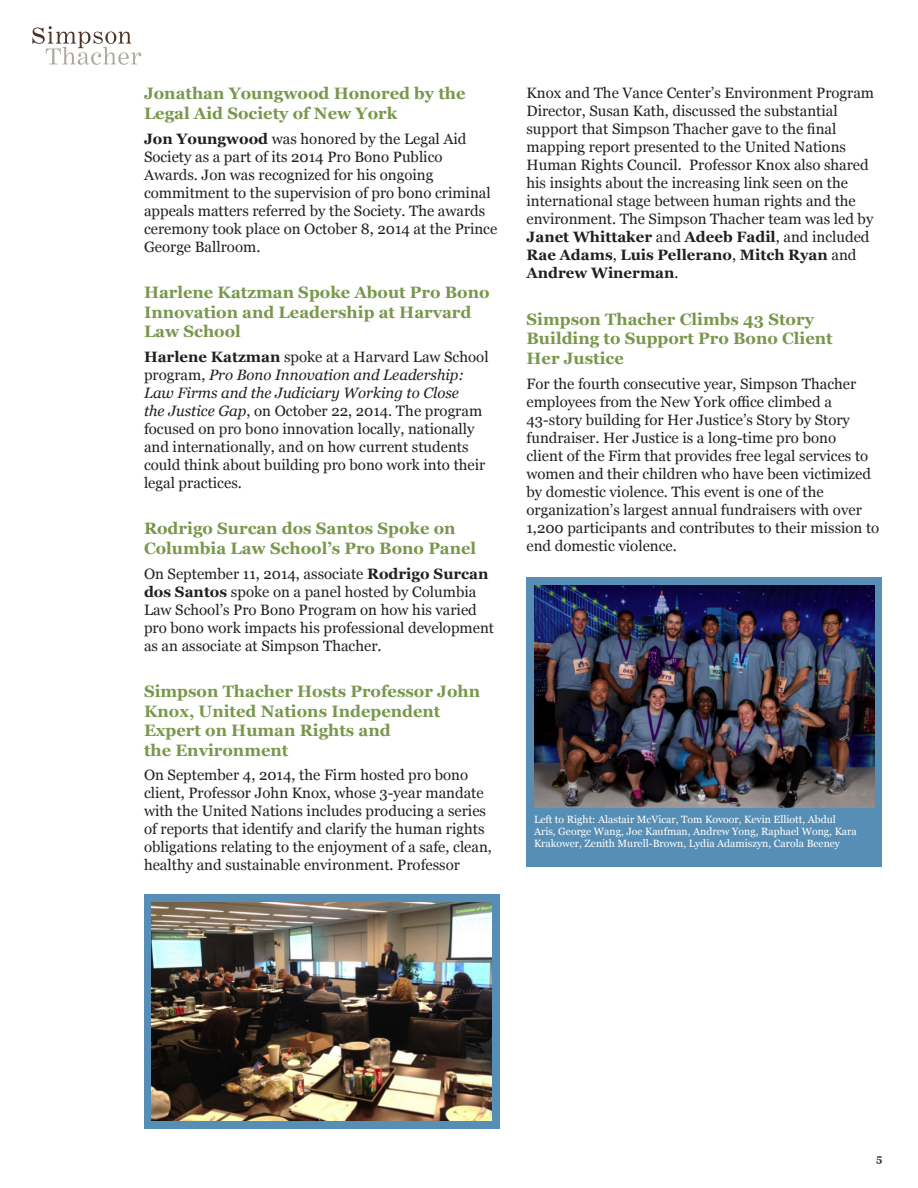
<style>
.page{position:relative;width:918px;height:1188px;background:#fff}
.page>*{position:absolute;margin:0;border:0;box-sizing:border-box;transform-origin:0 0}
.Subhead7533{font:700 16.5px/19.5px "Georgia";color:#79974c}
.Standard_Text{font:15px/18px "Georgia";color:#231f20}
.t1{font:10.5px/12px "Georgia";color:#fff}
.t2{font:700 10.5px "Georgia";color:#493728}
.s1{font-weight:700}
.s2{font-style:italic}
</style>
<div class="page">
<svg style="left:32px;top:26px;width:109px;height:39px"></svg>
<div style="left:144px;top:894px;width:356px;height:235px;background:#568eb5"></div>
<img style="left:152px;top:902px;width:339px;height:219px">
<div style="left:526px;top:578px;width:356px;height:289px;background:#568eb5"></div>
<img style="left:534px;top:585px;width:341px;height:223px">
<p class="Subhead7533" style="left:144px;top:83px;width:323px">Jonathan Youngwood Honored by the<br>Legal Aid Society of New York</p>
<p class="Standard_Text" style="left:144px;top:129px;width:355px"><span class="s1">Jon Youngwood</span> was honored by the Legal Aid Society as a part of its 2014 Pro Bono Publico Awards. Jon was recognized for his ongoing commitment to the supervision of pro bono criminal appeals matters referred by the Society. The awards ceremony took place on October 8, 2014 at the Prince George Ballroom.</p>
<p class="Subhead7533" style="left:144px;top:282px;width:347px">Harlene Katzman Spoke About Pro Bono<br>Innovation and Leadership at Harvard<br>Law School</p>
<p class="Standard_Text" style="left:144px;top:347px;width:346px"><span class="s1">Harlene Katzman</span> spoke at a Harvard Law School program, <span class="s2">Pro Bono Innovation and Leadership:<br>Law Firms and the Judiciary Working to Close<br>the Justice Gap</span>, on October 22, 2014. The program focused on pro bono innovation locally, nationally and internationally, and on how current students could think about building pro bono work into their legal practices.</p>
<p class="Subhead7533" style="left:144px;top:518px;width:334px">Rodrigo Surcan dos Santos Spoke on<br>Columbia Law School’s Pro Bono Panel</p>
<p class="Standard_Text" style="left:144px;top:564px;width:352px">On September 11, 2014, associate <span class="s1">Rodrigo Surcan dos Santos</span> spoke on a panel hosted by Columbia Law School’s Pro Bono Program on how his varied pro bono work impacts his professional development as an associate at Simpson Thacher.</p>
<p class="Subhead7533" style="left:144px;top:681px;width:338px">Simpson Thacher Hosts Professor John<br>Knox, United Nations Independent<br>Expert on Human Rights and<br>the Environment</p>
<p class="Standard_Text" style="left:144px;top:766px;width:350px">On September 4, 2014, the Firm hosted pro bono client, Professor John Knox, whose 3-year mandate with the United Nations includes producing a series of reports that identify and clarify the human rights obligations relating to the enjoyment of a safe, clean, healthy and sustainable environment. Professor</p>
<p class="Standard_Text" style="left:526px;top:84px;width:349px">Knox and The Vance Center’s Environment Program Director, Susan Kath, discussed the substantial support that Simpson Thacher gave to the final mapping report presented to the United Nations Human Rights Council. Professor Knox also shared his insights about the increasing link seen on the international stage between human rights and the environment. The Simpson Thacher team was led by <span class="s1">Janet Whittaker</span> and <span class="s1">Adeeb Fadil</span>, and included <span class="s1">Rae Adams</span>, <span class="s1">Luis Pellerano</span>, <span class="s1">Mitch Ryan</span> and <span class="s1">Andrew Winerman</span>.</p>
<p class="Subhead7533" style="left:526px;top:309px;width:308px">Simpson Thacher Climbs 43 Story<br>Building to Support Pro Bono Client<br>Her Justice</p>
<p class="Standard_Text" style="left:526px;top:374px;width:354px">For the fourth consecutive year, Simpson Thacher employees from the New York office climbed a 43-story building for Her Justice’s Story by Story fundraiser. Her Justice is a long-time pro bono<br>client of the Firm that provides free legal services to women and their children who have been victimized by domestic violence. This event is one of the organization’s largest annual fundraisers with over 1,200 participants and contributes to their mission to end domestic violence.</p>
<p class="t1" style="left:534px;top:813px;width:324px">Left to Right: Alastair McVicar, Tom Kovoor, Kevin Elliott, Abdul<br>Aris, George Wang, Joe Kaufman, Andrew Yong, Raphael Wong, Kara<br>Krakower, Zenith Murell-Brown, Lydia Adamiszyn, Carola Beeney</p>
<p class="t2" style="left:876px;top:1151px;width:8px">5</p>
</div>
